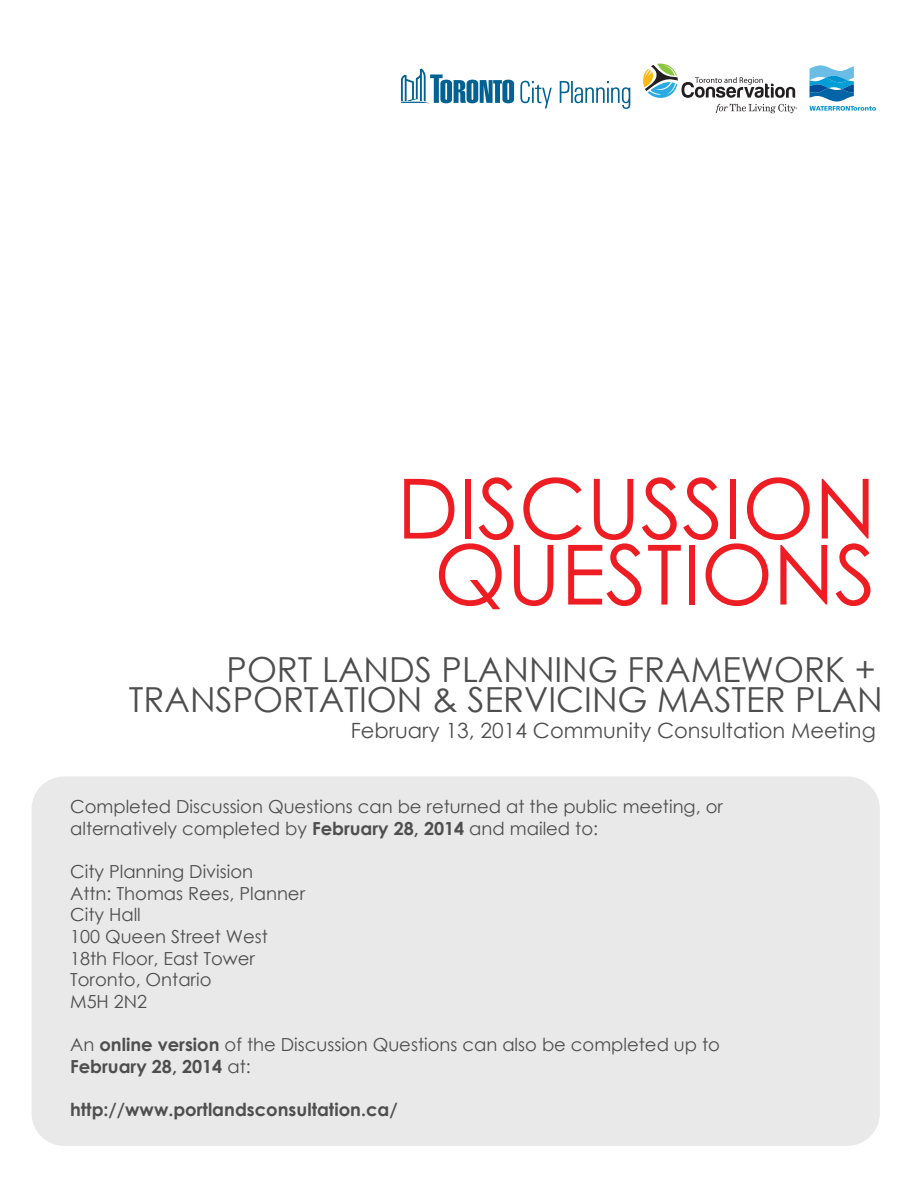
<style>
.page{position:relative;width:918px;height:1188px;background:#fff}
.page>*{position:absolute;margin:0;border:0;box-sizing:border-box;transform-origin:0 0}
.t1{font:83.1px/66px "Century Gothic";color:#ee1d23;text-align:center}
.t2{font:34.5px/30px "Century Gothic";color:#4d4e4d;text-align:right}
.t3{font:21px "Century Gothic";color:#4d4e4d}
.t4{font:18px/21.6px "Century Gothic";color:#4d4e4d}
.t5{font:700 18px "Century Gothic";color:#4d4e4d}
.s1{font-weight:700}
</style>
<div class="page">
<div style="left:32px;top:776px;width:848px;height:370px;background:#e9e9e9;border-radius:32px"></div>
<svg style="left:809px;top:65px;width:67px;height:46px"></svg>
<svg style="left:643px;top:63px;width:154px;height:50px"></svg>
<svg style="left:401px;top:69px;width:113px;height:35px"></svg>
<svg style="left:520px;top:81px;width:32px;height:27px"></svg>
<svg style="left:560px;top:81px;width:70px;height:28px"></svg>
<p class="t1" style="left:397px;top:474px;width:480px">DISCUSSION<br>QUESTIONS</p>
<p class="t2" style="left:129px;top:654px;width:755px">PORT LANDS PLANNING FRAMEWORK +<br>TRANSPORTATION &amp; SERVICING MASTER PLAN</p>
<p class="t3" style="left:351px;top:715px;width:527px">February 13, 2014 Community Consultation Meeting</p>
<p class="t4" style="left:70px;top:796px;width:654px">Completed Discussion Questions can be returned at the public meeting, or alternatively completed by <span class="s1">February 28, 2014</span> and mailed to:</p>
<p class="t4" style="left:70px;top:861px;width:236px">City Planning Division<br>Attn: Thomas Rees, Planner<br>City Hall<br>100 Queen Street West<br>18th Floor, East Tower<br>Toronto, Ontario<br>M5H 2N2</p>
<p class="t4" style="left:70px;top:1033px;width:651px">An <span class="s1">online version</span> of the Discussion Questions can also be completed up to<br><span class="s1">February 28, 2014</span> at:</p>
<p class="t5" style="left:70px;top:1096px;width:329px">http://www.portlandsconsultation.ca/</p>
</div>
